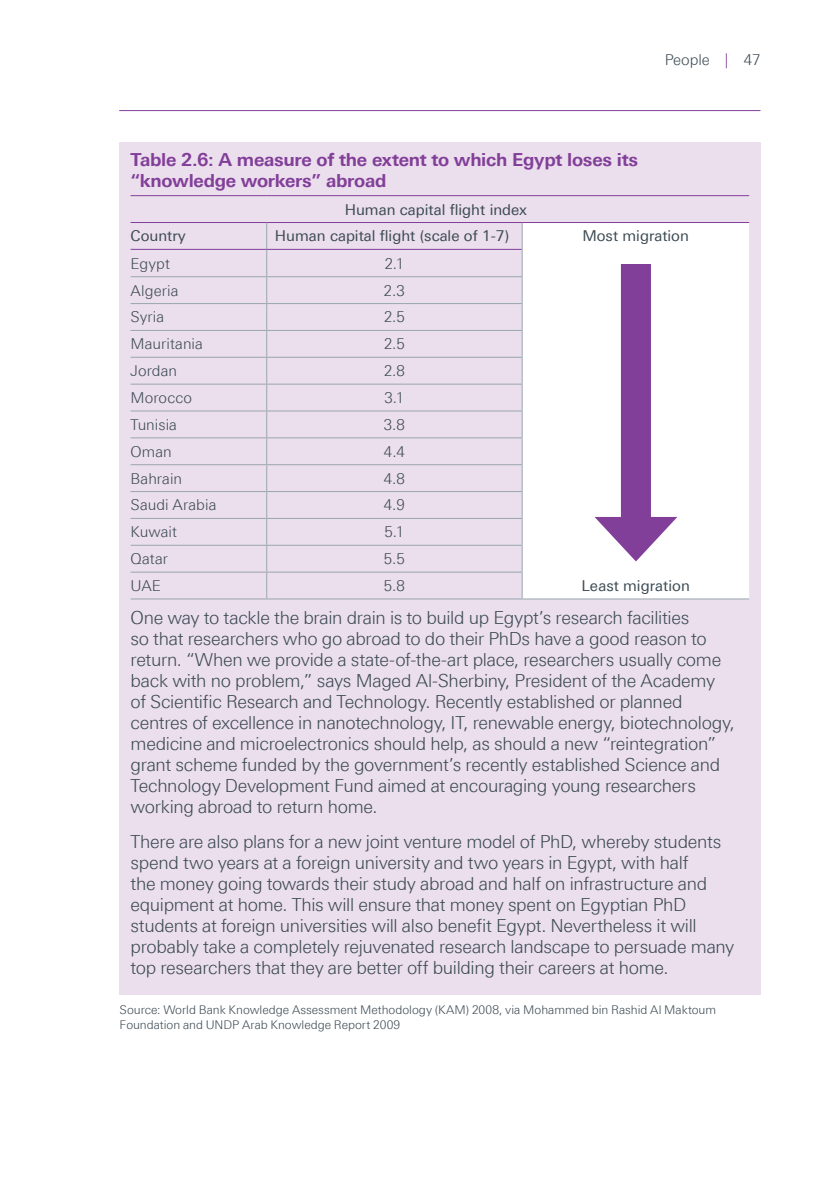
<style>
.page{position:relative;width:840px;height:1191px;background:#fff}
.page>*{position:absolute;margin:0;border:0;box-sizing:border-box;transform-origin:0 0}
.t1{font:300 18px/21px "Linotype Univers 330";letter-spacing:-.02em;color:#3c4a53}
.t2{font:700 18px/21px "Linotype Univers 630";letter-spacing:-.015em;color:#823f99}
.t3{font:300 15px "Linotype Univers 330";letter-spacing:.005em;color:#3c4a53}
.t4{font:15px "Linotype Univers 430";color:#3c4a53}
.t5{font:300 12px/14.4px "Linotype Univers 330";letter-spacing:-.005em;color:#3c4a53}
.s1{color:#823f99}
</style>
<div class="page">
<hr style="left:119px;top:110px;width:641px;height:1px;background:#823f99">
<div style="left:119px;top:142px;width:641px;height:852px;background:#ebdeed"></div>
<div style="left:522px;top:223px;width:226px;height:375px;background:#fff"></div>
<hr style="left:130px;top:276px;width:136px;height:1px;background:#9aa6ad">
<hr style="left:266px;top:276px;width:256px;height:1px;background:#9aa6ad">
<hr style="left:130px;top:303px;width:136px;height:1px;background:#9aa6ad">
<hr style="left:266px;top:303px;width:256px;height:1px;background:#9aa6ad">
<hr style="left:130px;top:330px;width:136px;height:1px;background:#9aa6ad">
<hr style="left:266px;top:330px;width:256px;height:1px;background:#9aa6ad">
<hr style="left:130px;top:357px;width:136px;height:1px;background:#9aa6ad">
<hr style="left:266px;top:357px;width:256px;height:1px;background:#9aa6ad">
<hr style="left:130px;top:384px;width:136px;height:1px;background:#9aa6ad">
<hr style="left:266px;top:384px;width:256px;height:1px;background:#9aa6ad">
<hr style="left:130px;top:410px;width:136px;height:1px;background:#9aa6ad">
<hr style="left:266px;top:410px;width:256px;height:1px;background:#9aa6ad">
<hr style="left:130px;top:437px;width:136px;height:1px;background:#9aa6ad">
<hr style="left:266px;top:437px;width:256px;height:1px;background:#9aa6ad">
<hr style="left:130px;top:464px;width:136px;height:1px;background:#9aa6ad">
<hr style="left:266px;top:464px;width:256px;height:1px;background:#9aa6ad">
<hr style="left:130px;top:491px;width:136px;height:1px;background:#9aa6ad">
<hr style="left:266px;top:491px;width:256px;height:1px;background:#9aa6ad">
<hr style="left:130px;top:518px;width:136px;height:1px;background:#9aa6ad">
<hr style="left:266px;top:518px;width:256px;height:1px;background:#9aa6ad">
<hr style="left:130px;top:545px;width:136px;height:1px;background:#9aa6ad">
<hr style="left:266px;top:545px;width:256px;height:1px;background:#9aa6ad">
<hr style="left:130px;top:571px;width:136px;height:1px;background:#9aa6ad">
<hr style="left:266px;top:571px;width:256px;height:1px;background:#9aa6ad">
<hr style="left:130px;top:598px;width:136px;height:1px;background:#9aa6ad">
<hr style="left:266px;top:598px;width:256px;height:1px;background:#9aa6ad">
<hr style="left:522px;top:598px;width:226px;height:1px;background:#9aa6ad">
<svg style="left:266px;top:223px;width:1px;height:375px"></svg>
<svg style="left:521px;top:223px;width:1px;height:375px"></svg>
<hr style="left:130px;top:195px;width:136px;height:1px;background:#823f99">
<hr style="left:266px;top:195px;width:256px;height:1px;background:#823f99">
<hr style="left:522px;top:195px;width:226px;height:1px;background:#823f99">
<hr style="left:130px;top:222px;width:136px;height:1px;background:#823f99">
<hr style="left:130px;top:249px;width:136px;height:1px;background:#823f99">
<hr style="left:266px;top:222px;width:256px;height:1px;background:#823f99">
<hr style="left:266px;top:249px;width:255px;height:1px;background:#823f99">
<hr style="left:522px;top:222px;width:226px;height:1px;background:#823f99">
<div style="left:620px;top:264px;width:30px;height:269px;background:#823f99"></div>
<svg style="left:594px;top:517px;width:83px;height:44px;background:#c09ecb"></svg>
<p class="t3" style="left:664px;top:51px;width:97px">People <span class="s1">|</span> 47</p>
<p class="t2" style="left:130px;top:149px;width:509px">Table 2.6: A measure of the extent to which Egypt loses its “knowledge workers” abroad</p>
<p class="t4" style="left:344px;top:200px;width:184px">Human capital flight index</p>
<p class="t4" style="left:130px;top:227px;width:57px">Country</p>
<p class="t4" style="left:274px;top:227px;width:236px">Human capital flight (scale of 1-7)</p>
<p class="t4" style="left:582px;top:227px;width:108px">Most migration</p>
<p class="t3" style="left:130px;top:254px;width:41px">Egypt</p>
<p class="t3" style="left:384px;top:254px;width:21px">2.1</p>
<p class="t3" style="left:130px;top:281px;width:49px">Algeria</p>
<p class="t3" style="left:384px;top:281px;width:22px">2.3</p>
<p class="t3" style="left:130px;top:308px;width:35px">Syria</p>
<p class="t3" style="left:384px;top:308px;width:22px">2.5</p>
<p class="t3" style="left:130px;top:335px;width:74px">Mauritania</p>
<p class="t3" style="left:384px;top:335px;width:22px">2.5</p>
<p class="t3" style="left:130px;top:362px;width:48px">Jordan</p>
<p class="t3" style="left:384px;top:362px;width:22px">2.8</p>
<p class="t3" style="left:130px;top:389px;width:63px">Morocco</p>
<p class="t3" style="left:384px;top:389px;width:21px">3.1</p>
<p class="t3" style="left:130px;top:416px;width:48px">Tunisia</p>
<p class="t3" style="left:383px;top:416px;width:23px">3.8</p>
<p class="t3" style="left:130px;top:442px;width:43px">Oman</p>
<p class="t3" style="left:384px;top:442px;width:22px">4.4</p>
<p class="t3" style="left:130px;top:469px;width:53px">Bahrain</p>
<p class="t3" style="left:383px;top:469px;width:23px">4.8</p>
<p class="t3" style="left:130px;top:496px;width:87px">Saudi Arabia</p>
<p class="t3" style="left:383px;top:496px;width:23px">4.9</p>
<p class="t3" style="left:130px;top:523px;width:48px">Kuwait</p>
<p class="t3" style="left:384px;top:523px;width:21px">5.1</p>
<p class="t3" style="left:130px;top:550px;width:39px">Qatar</p>
<p class="t3" style="left:384px;top:550px;width:22px">5.5</p>
<p class="t3" style="left:130px;top:577px;width:32px">UAE</p>
<p class="t3" style="left:383px;top:577px;width:23px">5.8</p>
<p class="t4" style="left:581px;top:577px;width:110px">Least migration</p>
<p class="t1" style="left:130px;top:607px;width:605px">One way to tackle the brain drain is to build up Egypt’s research facilities<br>so that researchers who go abroad to do their PhDs have a good reason to return. “When we provide a state-of-the-art place, researchers usually come back with no problem,” says Maged Al-Sherbiny, President of the Academy of Scientific Research and Technology. Recently established or planned centres of excellence in nanotechnology, IT, renewable energy, biotechnology, medicine and microelectronics should help, as should a new “reintegration” grant scheme funded by the government’s recently established Science and Technology Development Fund aimed at encouraging young researchers working abroad to return home.</p>
<p class="t1" style="left:130px;top:831px;width:605px">There are also plans for a new joint venture model of PhD, whereby students spend two years at a foreign university and two years in Egypt, with half<br>the money going towards their study abroad and half on infrastructure and equipment at home. This will ensure that money spent on Egyptian PhD students at foreign universities will also benefit Egypt. Nevertheless it will probably take a completely rejuvenated research landscape to persuade many top researchers that they are better off building their careers at home.</p>
<p class="t5" style="left:120px;top:1002px;width:597px">Source: World Bank Knowledge Assessment Methodology (KAM) 2008, via Mohammed bin Rashid Al Maktoum<br>Foundation and UNDP Arab Knowledge Report 2009</p>
</div>
